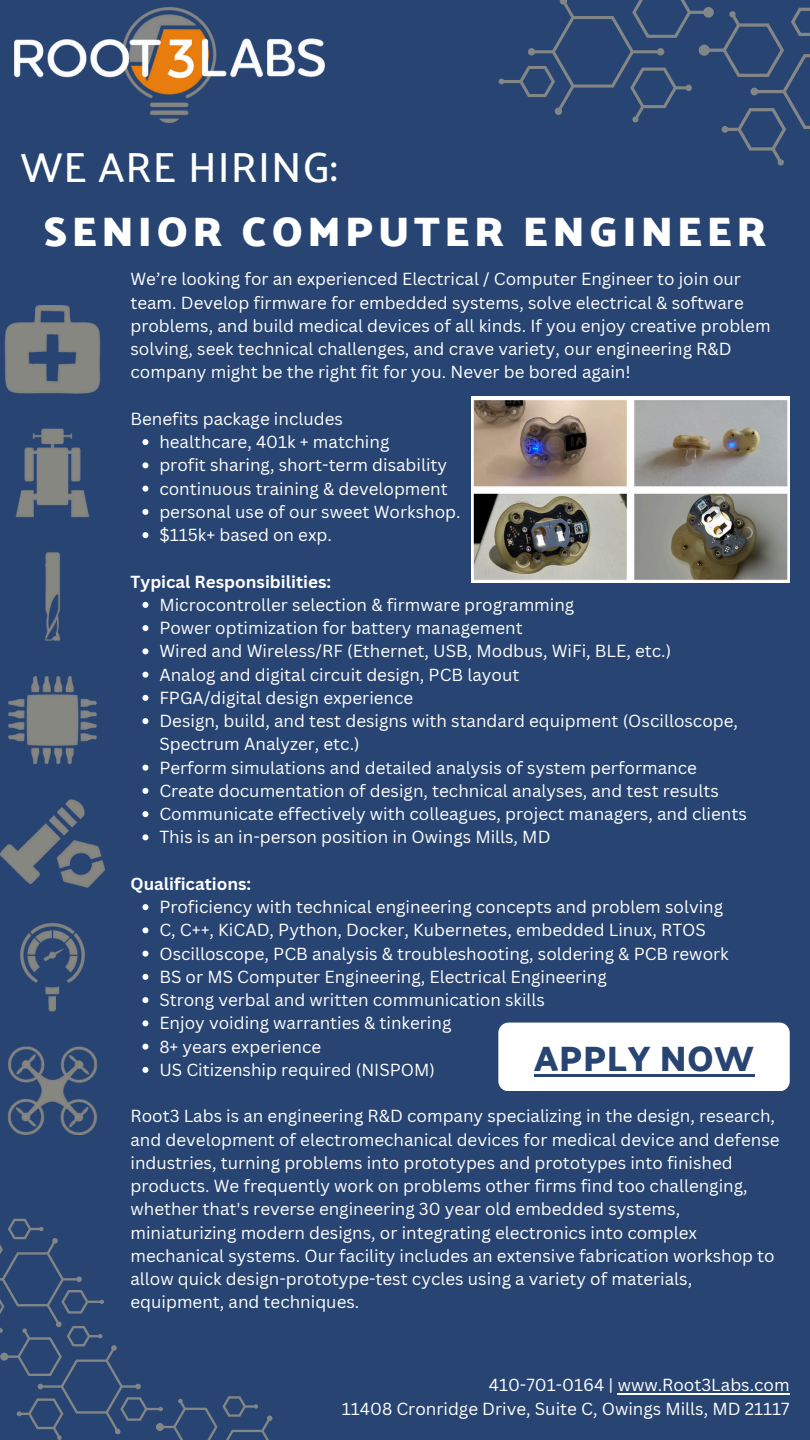
<style>
.page{position:relative;width:810px;height:1440px;background:#274472}
.page>*{position:absolute;margin:0;border:0;box-sizing:border-box;transform-origin:0 0}
.t1{font:700 42px "Palanquin Dark";letter-spacing:.115em;color:#fff}
.t2{font:500 42px "Palanquin";letter-spacing:.025em;color:#fff}
.t3{font:600 36px "Palanquin Dark";letter-spacing:.015em;color:#274472}
.t4{font:17px/23.2px "Canva Sans";color:#fff}
.t5{font:700 17px "Canva Sans";color:#fff}
</style>
<div class="page">
<svg style="left:142px;top:439px;width:6px;height:6px"></svg>
<svg style="left:142px;top:462px;width:6px;height:6px"></svg>
<svg style="left:142px;top:486px;width:6px;height:6px"></svg>
<svg style="left:142px;top:509px;width:6px;height:6px"></svg>
<svg style="left:142px;top:532px;width:6px;height:6px"></svg>
<svg style="left:142px;top:602px;width:6px;height:6px"></svg>
<svg style="left:142px;top:625px;width:6px;height:6px"></svg>
<svg style="left:142px;top:648px;width:6px;height:6px"></svg>
<svg style="left:142px;top:672px;width:6px;height:6px"></svg>
<svg style="left:142px;top:695px;width:6px;height:6px"></svg>
<svg style="left:142px;top:718px;width:6px;height:6px"></svg>
<svg style="left:142px;top:765px;width:6px;height:6px"></svg>
<svg style="left:142px;top:788px;width:6px;height:6px"></svg>
<svg style="left:142px;top:811px;width:6px;height:6px"></svg>
<svg style="left:142px;top:834px;width:6px;height:6px"></svg>
<svg style="left:142px;top:904px;width:6px;height:6px"></svg>
<svg style="left:142px;top:927px;width:6px;height:6px"></svg>
<svg style="left:142px;top:951px;width:6px;height:6px"></svg>
<svg style="left:142px;top:974px;width:6px;height:6px"></svg>
<svg style="left:142px;top:997px;width:6px;height:6px"></svg>
<svg style="left:142px;top:1020px;width:6px;height:6px"></svg>
<svg style="left:142px;top:1044px;width:6px;height:6px"></svg>
<svg style="left:142px;top:1067px;width:6px;height:6px"></svg>
<img style="left:15px;top:8px;width:310px;height:114px">
<img style="left:0;top:305px;width:104px;height:830px">
<img style="left:472px;top:396px;width:318px;height:186px">
<div style="left:498px;top:1023px;width:292px;height:68px;background:#fff;border-radius:10px"></div>
<hr style="left:534px;top:1074px;width:221px;height:3px;background:#274472">
<hr style="left:618px;top:1393px;width:172px;height:1px;background:#fff">
<svg style="left:499px;top:0;width:311px;height:166px"></svg>
<svg style="left:0;top:1219px;width:273px;height:221px"></svg>
<p class="t2" style="left:21px;top:143px;width:318px">WE ARE HIRING:</p>
<p class="t1" style="left:44px;top:207px;width:724px">SENIOR COMPUTER ENGINEER</p>
<p class="t4" style="left:130px;top:267px;width:642px">We’re looking for an experienced Electrical / Computer Engineer to join our team. Develop firmware for embedded systems, solve electrical &amp; software problems, and build medical devices of all kinds. If you enjoy creative problem solving, seek technical challenges, and crave variety, our engineering R&amp;D company might be the right fit for you. Never be bored again!</p>
<h1 class="t4" style="left:130px;top:407px;width:214px">Benefits package includes</h1>
<p class="t4" style="left:159px;top:430px;width:232px">healthcare, 401k + matching</p>
<p class="t4" style="left:159px;top:453px;width:289px">profit sharing, short-term disability</p>
<h1 class="t4" style="left:159px;top:476px;width:290px">continuous training &amp; development</h1>
<p class="t4" style="left:159px;top:500px;width:303px">personal use of our sweet Workshop.</p>
<p class="t4" style="left:159px;top:523px;width:174px">$115k+ based on exp.</p>
<p class="t5" style="left:130px;top:569px;width:202px">Typical Responsibilities:</p>
<p class="t4" style="left:159px;top:593px;width:416px">Microcontroller selection &amp; firmware programming</p>
<p class="t4" style="left:159px;top:616px;width:365px">Power optimization for battery management</p>
<p class="t4" style="left:159px;top:639px;width:513px">Wired and Wireless/RF (Ethernet, USB, Modbus, WiFi, BLE, etc.)</p>
<p class="t4" style="left:159px;top:662px;width:362px">Analog and digital circuit design, PCB layout</p>
<h3 class="t4" style="left:159px;top:686px;width:256px">FPGA/digital design experience</h3>
<p class="t4" style="left:159px;top:709px;width:580px">Design, build, and test designs with standard equipment (Oscilloscope,<br>Spectrum Analyzer, etc.)</p>
<p class="t4" style="left:159px;top:755px;width:539px">Perform simulations and detailed analysis of system performance</p>
<p class="t4" style="left:159px;top:779px;width:561px">Create documentation of design, technical analyses, and test results</p>
<p class="t4" style="left:159px;top:802px;width:589px">Communicate effectively with colleagues, project managers, and clients</p>
<p class="t4" style="left:159px;top:825px;width:393px">This is an in-person position in Owings Mills, MD</p>
<p class="t5" style="left:130px;top:872px;width:122px">Qualifications:</p>
<p class="t4" style="left:159px;top:895px;width:565px">Proficiency with technical engineering concepts and problem solving</p>
<p class="t4" style="left:159px;top:918px;width:548px">C, C++, KiCAD, Python, Docker, Kubernetes, embedded Linux, RTOS</p>
<p class="t4" style="left:159px;top:941px;width:571px">Oscilloscope, PCB analysis &amp; troubleshooting, soldering &amp; PCB rework</p>
<p class="t4" style="left:159px;top:965px;width:449px">BS or MS Computer Engineering, Electrical Engineering</p>
<h3 class="t4" style="left:159px;top:988px;width:387px">Strong verbal and written communication skills</h3>
<p class="t4" style="left:159px;top:1011px;width:294px">Enjoy voiding warranties &amp; tinkering</p>
<p class="t4" style="left:159px;top:1034px;width:163px">8+ years experience</p>
<p class="t4" style="left:159px;top:1058px;width:277px">US Citizenship required (NISPOM)</p>
<p class="t4" style="left:130px;top:1104px;width:651px">Root3 Labs is an engineering R&amp;D company specializing in the design, research, and development of electromechanical devices for medical device and defense industries, turning problems into prototypes and prototypes into finished products. We frequently work on problems other firms find too challenging, whether that's reverse engineering 30 year old embedded systems, miniaturizing modern designs, or integrating electronics into complex mechanical systems. Our facility includes an extensive fabrication workshop to allow quick design-prototype-test cycles using a variety of materials, equipment, and techniques.</p>
<p class="t3" style="left:534px;top:1038px;width:222px">APPLY NOW</p>
<h2 class="t4" style="left:489px;top:1373px;width:302px">410-701-0164 | www.Root3Labs.com</h2>
<p class="t4" style="left:342px;top:1396px;width:449px">11408 Cronridge Drive, Suite C, Owings Mills, MD 21117</p>
</div>
